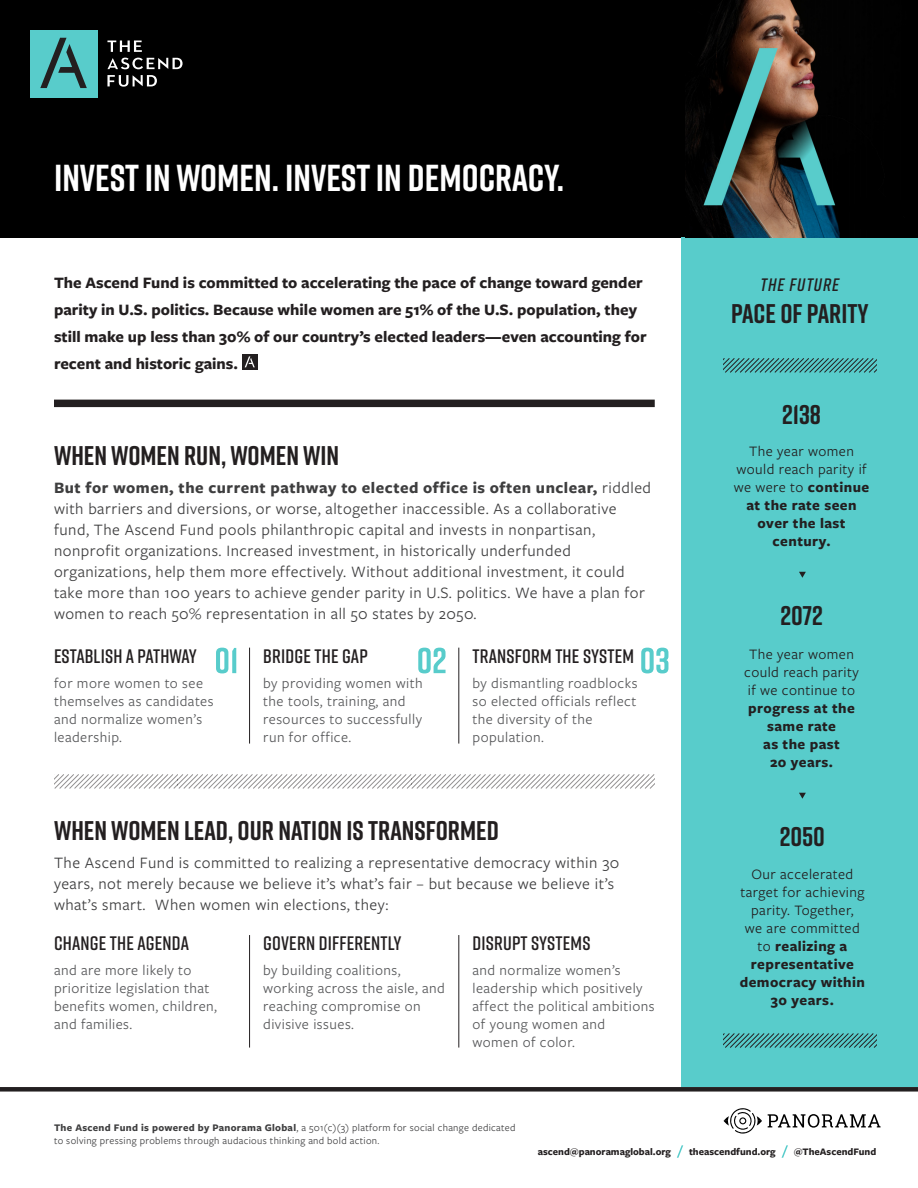
<style>
.page{position:relative;width:918px;height:1188px;background:#fff}
.page>*{position:absolute;margin:0;border:0;box-sizing:border-box;transform-origin:0 0}
.t1{font:700 37.5px "Rift";color:#fff}
.t2{font:700 27px "Rift";color:#231f20}
.t3{font:600 19.5px "Rift";letter-spacing:.01em;color:#231f20}
.KICKER{font:italic 600 18px "Rift";letter-spacing:.06em;color:#231f20}
.BODY{font:16.5px/21px "Freight Sans Pro";letter-spacing:.03em;color:#3e3e3f}
.INTRO{font:700 16.5px/27px "Freight Sans Pro";color:#231f20}
.Sidebar_body{font:15px/18px "Freight Sans Pro";letter-spacing:.03em;color:#57585a}
.Sidebar_body-2{font:15px/18px "Freight Sans Pro";letter-spacing:.03em;color:#231f20;text-align:center}
.Sidebar_body-3{font:700 15px/18px "Freight Sans Pro";letter-spacing:.03em;color:#231f20;text-align:center}
.t4{font:10.5px/13.5px "Freight Sans Pro";letter-spacing:.03em;color:#3e3e3f}
.Intro{font:700 10.35px "Freight Sans Pro";color:#231f20}
.s1{font-weight:700}
.s2{font-weight:400}
</style>
<div class="page">
<svg style="left:724px;top:1108px;width:38px;height:26px"></svg>
<svg style="left:768px;top:1114px;width:113px;height:14px"></svg>
<div style="left:0;top:0;width:918px;height:238px;background:#000"></div>
<svg style="left:641px;top:648px;width:27px;height:25px"></svg>
<svg style="left:418px;top:648px;width:28px;height:25px"></svg>
<svg style="left:216px;top:648px;width:20px;height:25px"></svg>
<svg style="left:677px;top:1145px;width:6px;height:13px"></svg>
<svg style="left:782px;top:1145px;width:6px;height:13px"></svg>
<div style="left:242px;top:354px;width:16px;height:16px;background:#231f20"></div>
<svg style="left:245px;top:356px;width:10px;height:11px"></svg>
<div style="left:682px;top:238px;width:236px;height:849px;background:#58cccb"></div>
<hr style="left:249px;top:648px;width:1px;height:96px;background:#231f20">
<hr style="left:249px;top:935px;width:1px;height:113px;background:#231f20">
<hr style="left:459px;top:648px;width:1px;height:96px;background:#231f20">
<hr style="left:459px;top:935px;width:1px;height:113px;background:#231f20">
<div style="left:54px;top:400px;width:601px;height:7px;background:#231f20"></div>
<svg style="left:723px;top:358px;width:153px;height:15px"></svg>
<svg style="left:723px;top:1033px;width:153px;height:15px"></svg>
<svg style="left:799px;top:572px;width:7px;height:6px"></svg>
<svg style="left:799px;top:793px;width:7px;height:6px"></svg>
<svg style="left:54px;top:774px;width:601px;height:14px"></svg>
<div style="left:0;top:1087px;width:918px;height:5px;background:#231f20"></div>
<div style="left:30px;top:30px;width:67px;height:67px;background:#58cccb"></div>
<svg style="left:40px;top:38px;width:47px;height:50px"></svg>
<svg style="left:107px;top:41px;width:35px;height:11px"></svg>
<svg style="left:107px;top:58px;width:76px;height:11px"></svg>
<svg style="left:107px;top:75px;width:50px;height:12px"></svg>
<img style="left:686px;top:0;width:154px;height:238px">
<h1 class="t1" style="left:54px;top:151px;width:511px">INVEST IN WOMEN. INVEST IN DEMOCRACY.</h1>
<p class="INTRO" style="left:54px;top:268px;width:594px">The Ascend Fund is committed to accelerating the pace of change toward gender parity in U.S. politics. Because while women are 51% of the U.S. population, they still make up less than 30% of our country’s elected leaders—even accounting for recent and historic gains.</p>
<h2 class="t2" style="left:54px;top:437px;width:287px">WHEN WOMEN RUN, WOMEN WIN</h2>
<p class="BODY" style="left:54px;top:477px;width:599px"><span class="s1">But for women, the current pathway to elected office is often unclear,</span> riddled with barriers and diversions, or worse, altogether inaccessible. As a collaborative fund, The Ascend Fund pools philanthropic capital and invests in nonpartisan, nonprofit organizations. Increased investment, in historically underfunded organizations, help them more effectively. Without additional investment, it could take more than 100 years to achieve gender parity in U.S. politics. We have a plan for women to reach 50% representation in all 50 states by 2050.</p>
<h3 class="t3" style="left:54px;top:642px;width:145px">ESTABLISH A PATHWAY</h3>
<p class="Sidebar_body" style="left:54px;top:673px;width:161px">for more women to see themselves as candidates and normalize women’s leadership.</p>
<h3 class="t3" style="left:263px;top:642px;width:106px">BRIDGE THE GAP</h3>
<p class="Sidebar_body" style="left:263px;top:673px;width:161px">by providing women with the tools, training, and resources to successfully run for office.</p>
<h3 class="t3" style="left:472px;top:642px;width:163px">TRANSFORM THE SYSTEM</h3>
<p class="Sidebar_body" style="left:472px;top:673px;width:167px">by dismantling roadblocks so elected officials reflect the diversity of the population.</p>
<h2 class="t2" style="left:54px;top:812px;width:446px">WHEN WOMEN LEAD, OUR NATION IS TRANSFORMED</h2>
<p class="BODY" style="left:54px;top:852px;width:567px">The Ascend Fund is committed to realizing a representative democracy within 30 years, not merely because we believe it’s what’s fair – but because we believe it’s what’s smart. When women win elections, they:</p>
<h3 class="t3" style="left:54px;top:930px;width:136px">CHANGE THE AGENDA</h3>
<p class="Sidebar_body" style="left:54px;top:961px;width:165px">and are more likely to prioritize legislation that benefits women, children, and families.</p>
<h3 class="t3" style="left:263px;top:930px;width:140px">GOVERN DIFFERENTLY</h3>
<p class="Sidebar_body" style="left:263px;top:961px;width:183px">by building coalitions, working across the aisle, and reaching compromise on divisive issues.</p>
<h3 class="t3" style="left:472px;top:930px;width:120px">DISRUPT SYSTEMS</h3>
<p class="Sidebar_body" style="left:472px;top:961px;width:184px">and normalize women’s leadership which positively affect the political ambitions of young women and women of color.</p>
<p class="KICKER" style="left:760px;top:271px;width:80px">THE FUTURE</p>
<h2 class="t2" style="left:731px;top:294px;width:139px">PACE OF PARITY</h2>
<h2 class="t2" style="left:782px;top:396px;width:40px">2138</h2>
<p class="Sidebar_body-3" style="left:734px;top:441px;width:137px"><span class="s2">The year women would reach parity if we were to</span> continue at the rate seen over the last century.</p>
<h2 class="t2" style="left:780px;top:596px;width:44px">2072</h2>
<p class="Sidebar_body-2" style="left:744px;top:644px;width:116px">The year women could reach parity if we continue to <span class="s1">progress at the same rate<br>as the past<br>20 years.</span></p>
<h2 class="t2" style="left:780px;top:817px;width:47px">2050</h2>
<p class="Sidebar_body-2" style="left:740px;top:865px;width:127px">Our accelerated target for achieving parity. Together,<br>we are committed to <span class="s1">realizing a representative democracy within<br>30 years.</span></p>
<p class="t4" style="left:54px;top:1120px;width:463px"><span class="s1">The Ascend Fund is powered by Panorama Global</span>, a 501(c)(3) platform for social change dedicated to solving pressing problems through audacious thinking and bold action.</p>
<p class="Intro" style="left:538px;top:1144px;width:135px">ascend@panoramaglobal.org</p>
<p class="Intro" style="left:689px;top:1144px;width:88px">theascendfund.org</p>
<p class="Intro" style="left:794px;top:1144px;width:84px">@TheAscendFund</p>
</div>
